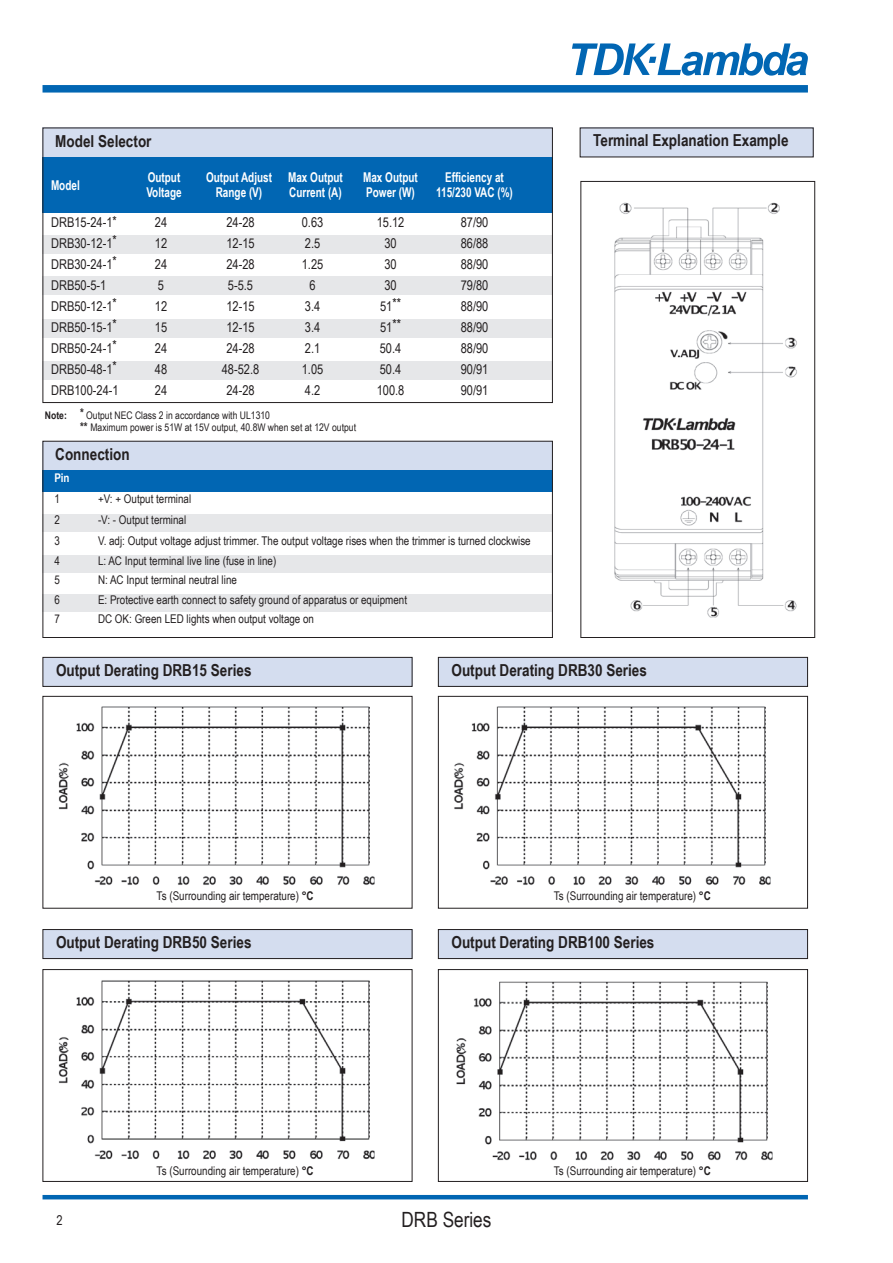
<style>
.page{position:relative;width:893px;height:1263px;background:#fff}
.page>*{position:absolute;margin:0;border:0;box-sizing:border-box;transform-origin:0 0}
.t1{font:21px "Arial Narrow";color:#231f20}
.t2{font:700 16.5px "Arial Narrow";color:#231f20}
.t3{font:13.5px "Arial Narrow";color:#231f20}
.t4{font:700 13.5px "Arial Narrow";color:#fff;scale:.9 1}
.t5{font:12px "Arial Narrow";color:#231f20}
.t6{font:700 12px "Arial Narrow";color:#fff}
.t7{font:10.5px/12px "Arial Narrow";color:#231f20}
.s1{font-weight:700}
.s2{font-weight:700;font-size:12px}
</style>
<div class="page">
<div style="left:43px;top:128px;width:510px;height:29px;background:#d4ddef"></div>
<div style="left:43px;top:157px;width:510px;height:56px;background:#0166b3"></div>
<div style="left:43px;top:235px;width:510px;height:18px;background:#e6e7e9"></div>
<div style="left:43px;top:276px;width:510px;height:19px;background:#e6e7e9"></div>
<div style="left:43px;top:319px;width:510px;height:18px;background:#e6e7e9"></div>
<div style="left:43px;top:361px;width:510px;height:19px;background:#e6e7e9"></div>
<div style="left:43px;top:85px;width:765px;height:8px;background:#0166b3"></div>
<svg style="left:572px;top:43px;width:236px;height:33px"></svg>
<hr style="left:43px;top:1195px;width:765px;height:4px;background:#0166b3">
<img style="left:614px;top:202px;width:183px;height:416px">
<div style="left:580px;top:181px;width:235px;height:457px;border:1px solid #231f20"></div>
<div style="left:580px;top:128px;width:233px;height:29px;background:#d4ddef"></div>
<div style="left:43px;top:657px;width:369px;height:29px;background:#d4ddef"></div>
<div style="left:43px;top:657px;width:369px;height:30px;border:1px solid #231f20"></div>
<div style="left:43px;top:929px;width:369px;height:29px;background:#d4ddef"></div>
<div style="left:43px;top:929px;width:369px;height:30px;border:1px solid #231f20"></div>
<div style="left:438px;top:657px;width:369px;height:29px;background:#d4ddef"></div>
<div style="left:438px;top:657px;width:370px;height:30px;border:1px solid #231f20"></div>
<div style="left:438px;top:929px;width:369px;height:29px;background:#d4ddef"></div>
<div style="left:438px;top:929px;width:370px;height:30px;border:1px solid #231f20"></div>
<img style="left:58px;top:706px;width:317px;height:179px">
<div style="left:43px;top:696px;width:369px;height:212px;border:1px solid #231f20"></div>
<img style="left:58px;top:980px;width:317px;height:180px">
<div style="left:43px;top:969px;width:369px;height:213px;border:1px solid #231f20"></div>
<img style="left:454px;top:706px;width:317px;height:179px">
<div style="left:438px;top:696px;width:370px;height:212px;border:1px solid #231f20"></div>
<img style="left:456px;top:981px;width:317px;height:180px">
<div style="left:438px;top:969px;width:370px;height:213px;border:1px solid #231f20"></div>
<div style="left:43px;top:128px;width:510px;height:275px;border:1px solid #231f20"></div>
<div style="left:43px;top:441px;width:510px;height:30px;background:#d4ddef"></div>
<div style="left:43px;top:471px;width:510px;height:21px;background:#0166b3"></div>
<div style="left:43px;top:515px;width:510px;height:17px;background:#e6e7e9"></div>
<div style="left:43px;top:555px;width:510px;height:17px;background:#e6e7e9"></div>
<div style="left:43px;top:594px;width:510px;height:17px;background:#e6e7e9"></div>
<div style="left:43px;top:441px;width:510px;height:197px;border:1px solid #231f20"></div>
<h2 class="t2" style="left:55px;top:129px;width:98px">Model Selector</h2>
<p class="t4" style="left:148px;top:167px;width:38px">Output</p>
<p class="t4" style="left:206px;top:167px;width:154px">Output Adjust Max Output</p>
<p class="t4" style="left:363px;top:167px;width:62px">Max Output</p>
<p class="t4" style="left:445px;top:167px;width:67px">Efficiency at</p>
<p class="t4" style="left:51px;top:175px;width:33px">Model</p>
<p class="t4" style="left:146px;top:182px;width:41px">Voltage</p>
<p class="t4" style="left:216px;top:182px;width:53px">Range (V)</p>
<p class="t4" style="left:289px;top:182px;width:60px">Current (A)</p>
<p class="t4" style="left:366px;top:182px;width:56px">Power (W)</p>
<p class="t4" style="left:436px;top:182px;width:87px">115/230 VAC (%)</p>
<p class="t3" style="left:51px;top:212px;width:67px">DRB15-24-1*</p>
<p class="t3" style="left:155px;top:212px;width:14px">24</p>
<p class="t3" style="left:226px;top:212px;width:30px">24-28</p>
<p class="t3" style="left:302px;top:212px;width:23px">0.63</p>
<p class="t3" style="left:377px;top:212px;width:29px">15.12</p>
<p class="t3" style="left:461px;top:212px;width:29px">87/90</p>
<p class="t3" style="left:51px;top:233px;width:67px">DRB30-12-1*</p>
<p class="t3" style="left:155px;top:233px;width:14px">12</p>
<p class="t3" style="left:226px;top:233px;width:30px">12-15</p>
<p class="t3" style="left:305px;top:233px;width:17px">2.5</p>
<p class="t3" style="left:384px;top:233px;width:14px">30</p>
<p class="t3" style="left:461px;top:233px;width:29px">86/88</p>
<p class="t3" style="left:51px;top:255px;width:67px">DRB30-24-1*</p>
<p class="t3" style="left:155px;top:255px;width:14px">24</p>
<p class="t3" style="left:226px;top:255px;width:30px">24-28</p>
<p class="t3" style="left:302px;top:255px;width:23px">1.25</p>
<p class="t3" style="left:384px;top:255px;width:14px">30</p>
<p class="t3" style="left:461px;top:255px;width:29px">88/90</p>
<p class="t3" style="left:51px;top:276px;width:57px">DRB50-5-1</p>
<p class="t3" style="left:158px;top:276px;width:8px">5</p>
<p class="t3" style="left:228px;top:276px;width:27px">5-5.5</p>
<p class="t3" style="left:309px;top:276px;width:8px">6</p>
<p class="t3" style="left:384px;top:276px;width:14px">30</p>
<p class="t3" style="left:461px;top:276px;width:29px">79/80</p>
<p class="t3" style="left:51px;top:297px;width:67px">DRB50-12-1*</p>
<p class="t3" style="left:155px;top:297px;width:14px">12</p>
<p class="t3" style="left:226px;top:297px;width:30px">12-15</p>
<p class="t3" style="left:305px;top:297px;width:17px">3.4</p>
<p class="t3" style="left:380px;top:295px;width:22px">51**</p>
<p class="t3" style="left:461px;top:297px;width:29px">88/90</p>
<p class="t3" style="left:51px;top:318px;width:67px">DRB50-15-1*</p>
<p class="t3" style="left:155px;top:318px;width:14px">15</p>
<p class="t3" style="left:226px;top:318px;width:30px">12-15</p>
<p class="t3" style="left:305px;top:318px;width:17px">3.4</p>
<p class="t3" style="left:380px;top:316px;width:22px">51**</p>
<p class="t3" style="left:461px;top:318px;width:29px">88/90</p>
<p class="t3" style="left:51px;top:339px;width:67px">DRB50-24-1*</p>
<p class="t3" style="left:155px;top:339px;width:14px">24</p>
<p class="t3" style="left:226px;top:339px;width:30px">24-28</p>
<p class="t3" style="left:305px;top:339px;width:17px">2.1</p>
<p class="t3" style="left:380px;top:339px;width:23px">50.4</p>
<p class="t3" style="left:461px;top:339px;width:29px">88/90</p>
<p class="t3" style="left:51px;top:360px;width:67px">DRB50-48-1*</p>
<p class="t3" style="left:155px;top:360px;width:14px">48</p>
<p class="t3" style="left:222px;top:360px;width:39px">48-52.8</p>
<p class="t3" style="left:302px;top:360px;width:23px">1.05</p>
<p class="t3" style="left:380px;top:360px;width:23px">50.4</p>
<p class="t3" style="left:461px;top:360px;width:29px">90/91</p>
<p class="t3" style="left:51px;top:381px;width:69px">DRB100-24-1</p>
<p class="t3" style="left:155px;top:381px;width:14px">24</p>
<p class="t3" style="left:226px;top:381px;width:30px">24-28</p>
<p class="t3" style="left:305px;top:381px;width:17px">4.2</p>
<p class="t3" style="left:377px;top:381px;width:29px">100.8</p>
<p class="t3" style="left:461px;top:381px;width:29px">90/91</p>
<p class="t7" style="left:80px;top:409px;width:278px;text-indent:-35px"><span class="s1">Note:</span> <span class="s2">*</span> Output NEC Class 2 in accordance with UL1310<br><span class="s2">**</span> Maximum power is 51W at 15V output, 40.8W when set at 12V output</p>
<h2 class="t2" style="left:55px;top:442px;width:76px">Connection</h2>
<p class="t6" style="left:55px;top:469px;width:17px">Pin</p>
<p class="t5" style="left:55px;top:490px;width:7px">1</p>
<p class="t5" style="left:98px;top:490px;width:95px">+V: + Output terminal</p>
<p class="t5" style="left:55px;top:511px;width:7px">2</p>
<p class="t5" style="left:98px;top:511px;width:90px">-V: - Output terminal</p>
<p class="t5" style="left:55px;top:532px;width:7px">3</p>
<p class="t5" style="left:98px;top:532px;width:434px">V. adj: Output voltage adjust trimmer. The output voltage rises when the trimmer is turned clockwise</p>
<p class="t5" style="left:55px;top:552px;width:7px">4</p>
<p class="t5" style="left:98px;top:552px;width:180px">L: AC Input terminal live line (fuse in line)</p>
<p class="t5" style="left:55px;top:571px;width:7px">5</p>
<p class="t5" style="left:98px;top:571px;width:140px">N: AC Input terminal neutral line</p>
<p class="t5" style="left:55px;top:591px;width:7px">6</p>
<p class="t5" style="left:98px;top:591px;width:311px">E: Protective earth connect to safety ground of apparatus or equipment</p>
<p class="t5" style="left:55px;top:610px;width:7px">7</p>
<p class="t5" style="left:98px;top:610px;width:218px">DC OK: Green LED lights when output voltage on</p>
<h2 class="t2" style="left:593px;top:128px;width:197px">Terminal Explanation Example</h2>
<h2 class="t2" style="left:56px;top:657px;width:197px">Output Derating DRB15 Series</h2>
<h2 class="t2" style="left:451px;top:657px;width:197px">Output Derating DRB30 Series</h2>
<p class="t5" style="left:157px;top:887px;width:159px">Ts (Surrounding air temperature) <span class="s1">°C</span></p>
<p class="t5" style="left:554px;top:887px;width:159px">Ts (Surrounding air temperature) <span class="s1">°C</span></p>
<h2 class="t2" style="left:56px;top:930px;width:197px">Output Derating DRB50 Series</h2>
<p class="t5" style="left:157px;top:1162px;width:159px">Ts (Surrounding air temperature) <span class="s1">°C</span></p>
<h2 class="t2" style="left:451px;top:930px;width:204px">Output Derating DRB100 Series</h2>
<p class="t5" style="left:554px;top:1162px;width:159px">Ts (Surrounding air temperature) <span class="s1">°C</span></p>
<p class="t3" style="left:56px;top:1210px;width:8px">2</p>
<h1 class="t1" style="left:401px;top:1204px;width:91px">DRB Series</h1>
</div>
